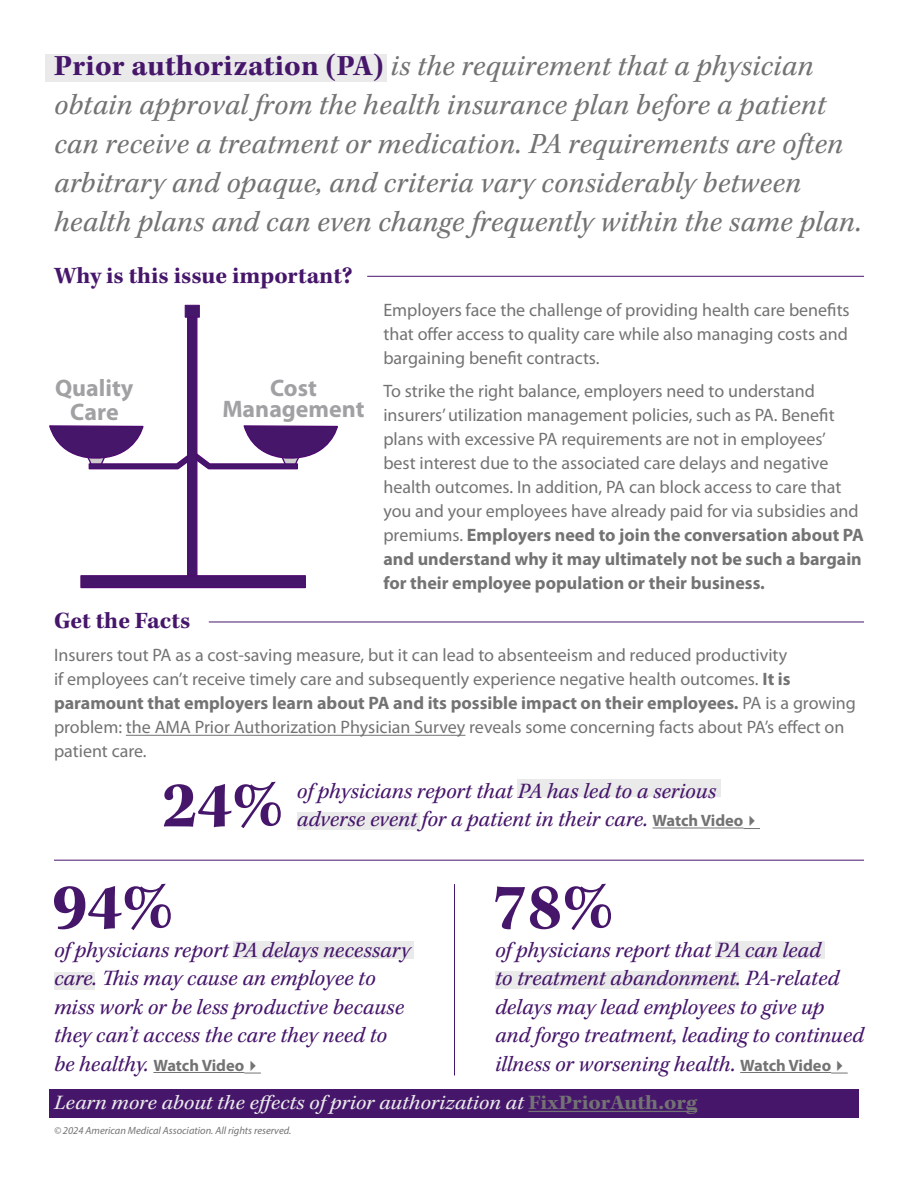
<style>
.page{position:relative;width:918px;height:1188px;background:#fff}
.page>*{position:absolute;margin:0;border:0;box-sizing:border-box;transform-origin:0 0}
.Intro{font:700 67.65px "Kepler Std";color:#46166b}
.Intro-2{font:italic 30px/39px "Kepler Std";letter-spacing:.01em;color:#737373}
.t1{font:700 24px "Kepler Std";color:#46166b}
.t2{font:700 24px/24px "Myriad Pro";color:#a1a1a4;text-align:center}
.Intro-3{font:italic 22.5px/28.5px "Kepler Std";color:#46166b}
.t3{font:italic 21px "Kepler Std";color:#eaeaea;scale:1.06 1}
.t4{font:18px/24px "Myriad Pro";color:#737373}
.t5{font:italic 10.5px "Myriad Pro";color:#737373}
.s1{font-weight:700;font-style:normal;color:#46166b}
.s2{font-weight:700}
.s3{font-family:"Myriad Pro";font-weight:700;font-style:normal;font-size:16.5px;color:#737373}
.s4{color:#737373}
.s5{font-weight:700;font-style:normal;color:#737373}
</style>
<div class="page">
<div style="left:50px;top:1089px;width:810px;height:29px;background:#46166b"></div>
<hr style="left:528px;top:1111px;width:169px;height:1px;background:#737373">
<div style="left:45px;top:54px;width:342px;height:28px;background:#eaeaea"></div>
<hr style="left:126px;top:735px;width:339px;height:1px;background:#737373">
<div style="left:518px;top:780px;width:203px;height:17px;background:#eaeaea"></div>
<div style="left:297px;top:812px;width:122px;height:17px;background:#eaeaea"></div>
<div style="left:233px;top:941px;width:181px;height:17px;background:#eaeaea"></div>
<div style="left:54px;top:973px;width:40px;height:17px;background:#eaeaea"></div>
<div style="left:716px;top:941px;width:109px;height:17px;background:#eaeaea"></div>
<div style="left:495px;top:971px;width:244px;height:17px;background:#eaeaea"></div>
<hr style="left:54px;top:860px;width:810px;height:1px;background:#46166b">
<hr style="left:153px;top:1072px;width:91px;height:1px;background:#737373">
<svg style="left:244px;top:1073px;width:17px;height:1px"></svg>
<hr style="left:740px;top:1072px;width:91px;height:1px;background:#737373">
<svg style="left:831px;top:1073px;width:17px;height:1px"></svg>
<hr style="left:454px;top:884px;width:1px;height:191px;background:#46166b">
<hr style="left:652px;top:828px;width:91px;height:1px;background:#737373">
<svg style="left:743px;top:828px;width:17px;height:1px"></svg>
<hr style="left:209px;top:622px;width:655px;height:1px;background:#46166b">
<div style="left:187px;top:314px;width:10px;height:264px;background:#45176b;border:1px solid #4d0a70"></div>
<div style="left:80px;top:575px;width:226px;height:13px;background:#46166b;border:1px solid #4d0a70"></div>
<svg style="left:49px;top:424px;width:289px;height:46px"></svg>
<div style="left:185px;top:305px;width:15px;height:13px;background:#45176b;border:1px solid #4d0a70"></div>
<hr style="left:367px;top:276px;width:497px;height:1px;background:#46166b">
<p class="Intro-2" style="left:54px;top:47px;width:809px"><span class="s1">Prior authorization (PA)</span> is the requirement that a physician obtain approval from the health insurance plan before a patient can receive a treatment or medication. PA requirements are often arbitrary and opaque, and criteria vary considerably between health plans and can even change frequently within the same plan.</p>
<h2 class="t1" style="left:54px;top:262px;width:300px">Why is this issue important?</h2>
<p class="t4" style="left:383px;top:298px;width:468px;text-align:justify">Employers face the challenge of providing health care benefits that offer access to quality care while also managing costs and bargaining benefit contracts.</p>
<p class="t4" style="left:383px;top:379px;width:482px">To strike the right balance, employers need to understand insurers’ utilization management policies, such as PA. Benefit plans with excessive PA requirements are not in employees’<br>best interest due to the associated care delays and negative health outcomes. In addition, PA can block access to care that you and your employees have already paid for via subsidies and premiums. <span class="s2">Employers need to join the conversation about PA and understand why it may ultimately not be such a bargain for their employee population or their business.</span></p>
<h2 class="t1" style="left:54px;top:607px;width:138px">Get the Facts</h2>
<p class="t4" style="left:54px;top:643px;width:803px">Insurers tout PA as a cost-saving measure, but it can lead to absenteeism and reduced productivity<br>if employees can’t receive timely care and subsequently experience negative health outcomes. <span class="s2">It is paramount that employers learn about PA and its possible impact on their employees.</span> PA is a growing problem: the AMA Prior Authorization Physician Survey reveals some concerning facts about PA’s effect on patient care.</p>
<h3 class="t2" style="left:55px;top:375px;width:80px">Quality<br>Care</h3>
<h3 class="t2" style="left:222px;top:377px;width:144px;line-height:20.4px">Cost<br>Management</h3>
<p class="Intro" style="left:162px;top:767px;width:123px">24%</p>
<p class="Intro-3" style="left:297px;top:777px;width:465px">of physicians report that PA has led to a serious adverse event for a patient in their care. <span class="s3">Watch Video</span><span class="s4">✔</span></p>
<p class="Intro" style="left:52px;top:869px;width:123px">94%</p>
<p class="Intro-3" style="left:54px;top:936px;width:358px">of physicians report PA delays necessary care. This may cause an employee to miss work or be less productive because they can’t access the care they need to be healthy. <span class="s3">Watch Video</span><span class="s4">✔</span></p>
<p class="Intro" style="left:492px;top:869px;width:123px">78%</p>
<p class="Intro-3" style="left:495px;top:936px;width:371px">of physicians report that PA can lead<br>to treatment abandonment. PA-related delays may lead employees to give up and forgo treatment, leading to continued illness or worsening health. <span class="s3">Watch Video</span><span class="s4">✔</span></p>
<p class="t3" style="left:54px;top:1090px;width:608px">Learn more about the effects of prior authorization at <span class="s5">FixPriorAuth.org</span></p>
<p class="t5" style="left:54px;top:1124px;width:239px">© 2024 American Medical Association. All rights reserved.</p>
</div>
